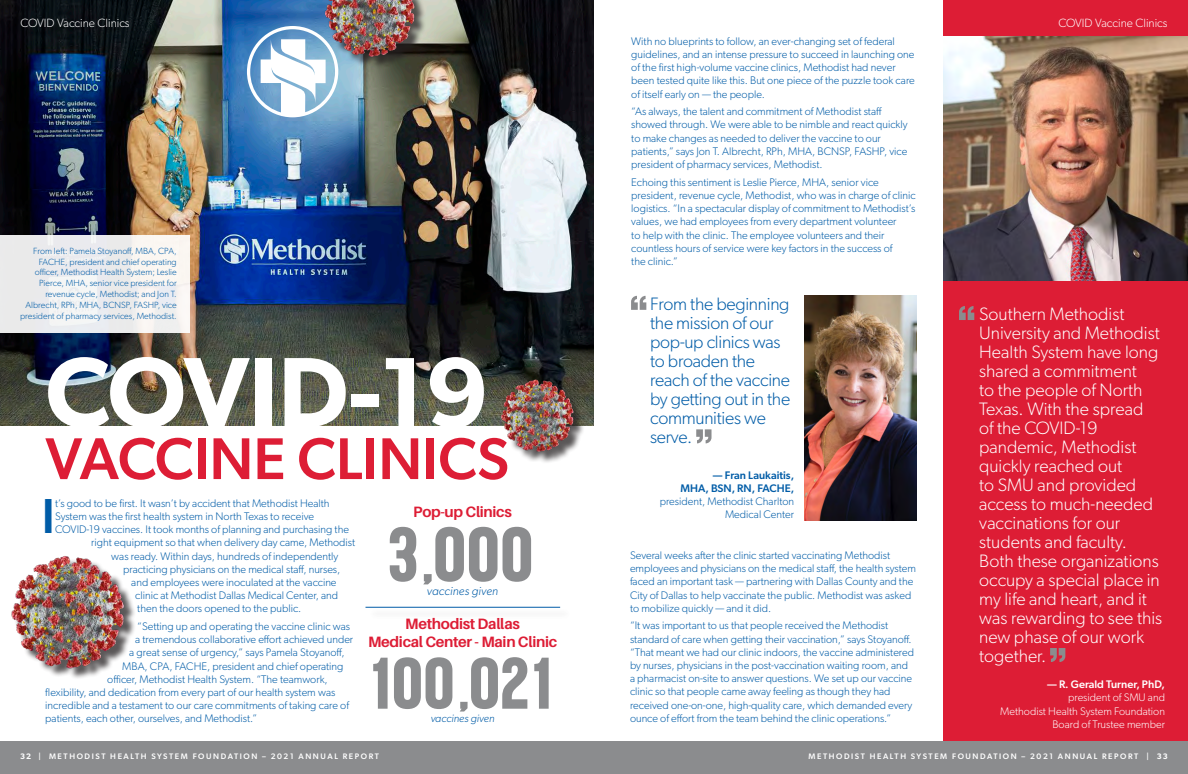
<style>
.page{position:relative;width:1188px;height:774px;background:#fff}
.page>*{position:absolute;margin:0;border:0;box-sizing:border-box;transform-origin:0 0}
.t1{font:600 100px "Gibson";color:#fff}
.t2{font:700 70.8px "Calvier";color:#8b8c8e}
.t3{font:700 66.6px "Calvier";color:#8b8c8e}
.t4{font:500 59.1px "Gibson";color:#dd1d35}
.t5{font:500 49.3px "Gibson";color:#005ca7}
.t6{font:300 18px/19px "Gibson";color:#fff}
.t7{font:300 18px/19px "Gibson";letter-spacing:-.015em;color:#005ca7}
.t8{font:700 15px "Aileron";letter-spacing:-.02em;color:#dd1d35}
.t9{font:300 12px "Gibson";color:#fff}
.t10{font:italic 300 12px "Gibson";letter-spacing:.01em;color:#005ca7}
.t11{font:300 11px/13.2px "Gibson";color:#005ca7}
.t12{font:300 11px/13.2px "Gibson";color:#fff;text-align:right}
.t13{font:500 11px "Gibson";color:#fff}
.t14{font:italic 300 11px "Gibson";color:#005ca7}
.t15{font:300 9px/10.8px "Gibson";color:#005ca7;text-align:right}
.t16{font:500 8px "Gibson";letter-spacing:.2em;color:#fff}
.s1{font-weight:500}
.s2{font-weight:600}
</style>
<div class="page">
<div style="left:943px;top:0;width:245px;height:747px;background:#dd1d35"></div>
<img style="left:0;top:0;width:594px;height:426px">
<svg style="left:247px;top:26px;width:91px;height:91px"></svg>
<div style="left:327px;top:0;width:99px;height:69px;background:#231f20;opacity:.75"></div>
<img style="left:316px;top:0;width:108px;height:67px">
<div style="left:503px;top:382px;width:82px;height:82px;background:#231f20;opacity:.75"></div>
<img style="left:494px;top:372px;width:88px;height:88px">
<div style="left:0;top:235px;width:189px;height:98px;background:linear-gradient(to right,#e8eaec,#f6f4f2)"></div>
<img style="left:11px;top:556px;width:124px;height:122px">
<img style="left:943px;top:36px;width:245px;height:244px">
<svg style="left:959px;top:306px;width:15px;height:14px"></svg>
<svg style="left:1050px;top:648px;width:15px;height:14px"></svg>
<img style="left:805px;top:296px;width:112px;height:224px">
<svg style="left:631px;top:296px;width:15px;height:14px"></svg>
<svg style="left:696px;top:429px;width:16px;height:14px"></svg>
<div style="left:368px;top:609px;width:203px;height:11px;background:#fafafa"></div>
<hr style="left:366px;top:607px;width:194px;height:1px;background:#005ca7">
<div style="left:0;top:742px;width:1188px;height:32px;background:#8b8c8e"></div>
<p class="t9" style="left:20px;top:16px;width:111px">COVID Vaccine Clinics</p>
<p class="t15" style="left:20px;top:245px;width:158px">From left: Pamela Stoyanoff, MBA, CPA, FACHE, president and chief operating officer, Methodist Health System; Leslie Pierce, MHA, senior vice president for revenue cycle, Methodist; and Jon T.<br>Albrecht, RPh, MHA, BCNSP, FASHP, vice president of pharmacy services, Methodist.</p>
<p class="t1" style="left:45px;top:333px;width:445px">COVID-19</p>
<p class="t4" style="left:45px;top:423px;width:465px">VACCINE CLINICS</p>
<p class="t5" style="left:42px;top:487px;width:15px">I</p>
<p class="t11" style="left:55px;top:496px;width:276px">t’s good to be first. It wasn’t by accident that Methodist Health</p>
<p class="t11" style="left:55px;top:509px;width:261px">System was the first health system in North Texas to receive</p>
<p class="t11" style="left:55px;top:523px;width:295px">COVID-19 vaccines. It took months of planning and purchasing the</p>
<p class="t11" style="left:91px;top:536px;width:265px">right equipment so that when delivery day came, Methodist</p>
<p class="t11" style="left:111px;top:549px;width:229px">was ready. Within days, hundreds of independently</p>
<p class="t11" style="left:123px;top:562px;width:219px">practicing physicians on the medical staff, nurses,</p>
<p class="t11" style="left:131px;top:575px;width:207px">and employees were inoculated at the vaccine</p>
<p class="t11" style="left:135px;top:589px;width:204px">clinic at Methodist Dallas Medical Center, and</p>
<p class="t11" style="left:137px;top:602px;width:166px">then the doors opened to the public.</p>
<p class="t11" style="left:137px;top:620px;width:214px">“Setting up and operating the vaccine clinic was</p>
<p class="t11" style="left:135px;top:633px;width:219px">a tremendous collaborative effort achieved under</p>
<p class="t11" style="left:129px;top:646px;width:217px">a great sense of urgency,” says Pamela Stoyanoff,</p>
<p class="t11" style="left:122px;top:659px;width:223px">MBA, CPA, FACHE, president and chief operating</p>
<p class="t11" style="left:107px;top:672px;width:222px">officer, Methodist Health System. “The teamwork,</p>
<p class="t11" style="left:45px;top:686px;width:292px">flexibility, and dedication from every part of our health system was</p>
<p class="t11" style="left:45px;top:699px;width:305px">incredible and a testament to our care commitments of taking care of</p>
<p class="t11" style="left:45px;top:712px;width:213px">patients, each other, ourselves, and Methodist.”</p>
<p class="t8" style="left:413px;top:503px;width:100px">Pop-up Clinics</p>
<p class="t2" style="left:390px;top:509px;width:148px">3,000</p>
<p class="t10" style="left:427px;top:584px;width:73px">vaccines given</p>
<p class="t8" style="left:405px;top:615px;width:116px">Methodist Dallas</p>
<p class="t8" style="left:368px;top:633px;width:191px">Medical Center - Main Clinic</p>
<p class="t3" style="left:371px;top:640px;width:186px">100,021</p>
<p class="t14" style="left:431px;top:712px;width:65px">vaccines given</p>
<p class="t11" style="left:631px;top:34px;width:285px">With no blueprints to follow, an ever-changing set of federal guidelines, and an intense pressure to succeed in launching one of the first high-volume vaccine clinics, Methodist had never been tested quite like this. But one piece of the puzzle took care of itself early on — the people.</p>
<p class="t11" style="left:631px;top:105px;width:278px">“As always, the talent and commitment of Methodist staff showed through. We were able to be nimble and react quickly to make changes as needed to deliver the vaccine to our patients,” says Jon T. Albrecht, RPh, MHA, BCNSP, FASHP, vice president of pharmacy services, Methodist.</p>
<p class="t11" style="left:631px;top:175px;width:286px">Echoing this sentiment is Leslie Pierce, MHA, senior vice president, revenue cycle, Methodist, who was in charge of clinic logistics. “In a spectacular display of commitment to Methodist’s values, we had employees from every department volunteer<br>to help with the clinic. The employee volunteers and their countless hours of service were key factors in the success of<br>the clinic.”</p>
<p class="t7" style="left:650px;top:294px;width:142px">From the beginning the mission of our pop-up clinics was to broaden the reach of the vaccine by getting out in the communities we serve.</p>
<p class="t11" style="left:660px;top:468px;width:136px;text-align:right"><span class="s1">— Fran Laukaitis,<br>MHA, BSN, RN, FACHE, </span>president, Methodist Charlton<br>Medical Center</p>
<p class="t11" style="left:630px;top:548px;width:287px">Several weeks after the clinic started vaccinating Methodist employees and physicians on the medical staff, the health system faced an important task — partnering with Dallas County and the City of Dallas to help vaccinate the public. Methodist was asked to mobilize quickly — and it did.</p>
<p class="t11" style="left:630px;top:619px;width:286px">“It was important to us that people received the Methodist standard of care when getting their vaccination,” says Stoyanoff. “That meant we had our clinic indoors, the vaccine administered by nurses, physicians in the post-vaccination waiting room, and a pharmacist on-site to answer questions. We set up our vaccine clinic so that people came away feeling as though they had received one-on-one, high-quality care, which demanded every ounce of effort from the team behind the clinic operations.”</p>
<p class="t9" style="left:1058px;top:16px;width:111px">COVID Vaccine Clinics</p>
<p class="t6" style="left:979px;top:304px;width:185px">Southern Methodist<br>University and Methodist<br>Health System have long shared a commitment<br>to the people of North<br>Texas. With the spread<br>of the COVID-19 pandemic, Methodist quickly reached out<br>to SMU and provided access to much-needed vaccinations for our students and faculty.<br>Both these organizations occupy a special place in my life and heart, and it was rewarding to see this new phase of our work together.</p>
<p class="t13" style="left:1047px;top:678px;width:119px">— R. Gerald Turner, PhD,</p>
<p class="t12" style="left:1000px;top:691px;width:166px">president of SMU and<br>Methodist Health System Foundation<br>Board of Trustee member</p>
<p class="t16" style="left:20px;top:752px;width:361px"><span class="s2">32</span> | METHODIST HEALTH SYSTEM FOUNDATION – 2021 ANNUAL REPORT</p>
<p class="t16" style="left:808px;top:752px;width:361px">METHODIST HEALTH SYSTEM FOUNDATION – 2021 ANNUAL REPORT | <span class="s2">33</span></p>
</div>
